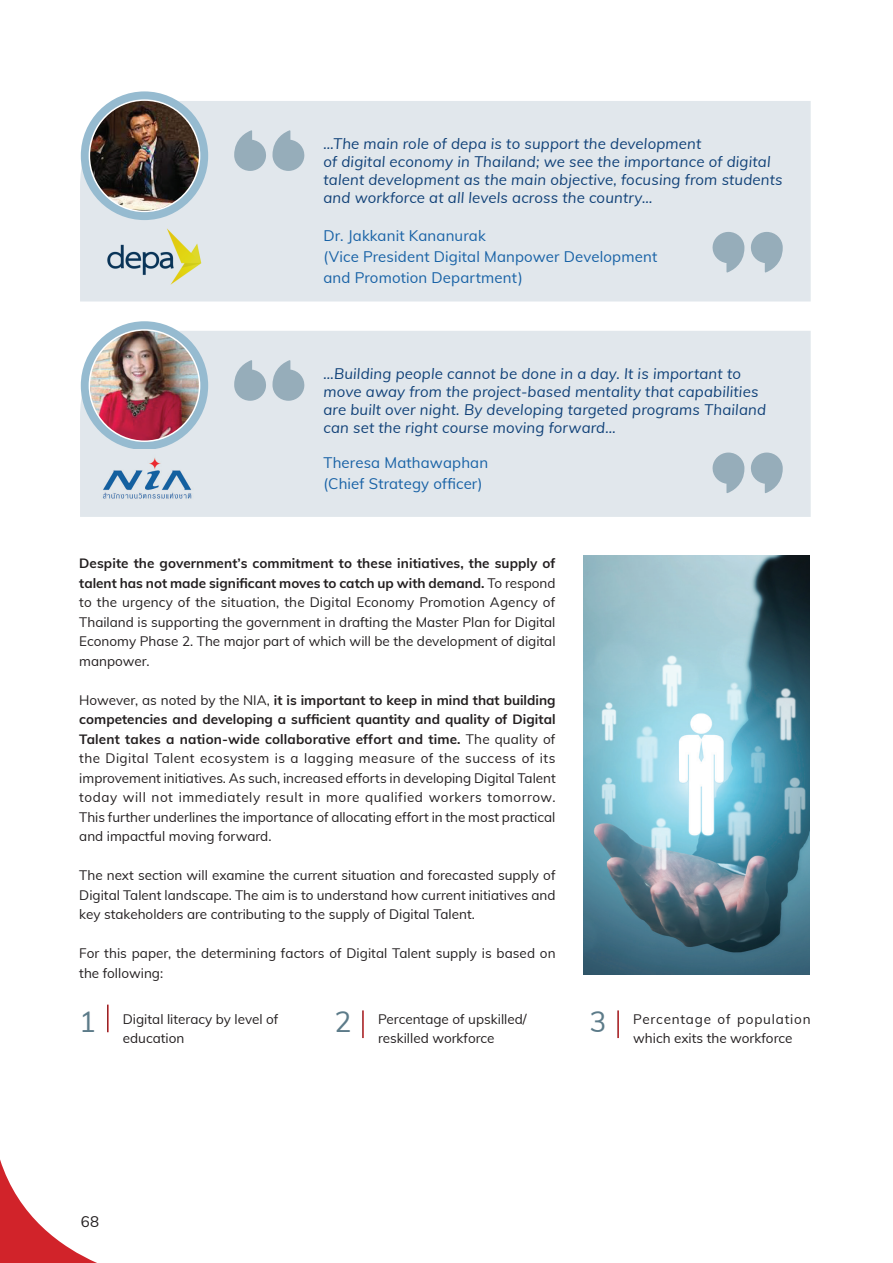
<style>
.page{position:relative;width:893px;height:1263px;background:#fff}
.page>*{position:absolute;margin:0;border:0;box-sizing:border-box;transform-origin:0 0}
.t1{font:28.5px "Muli";color:#5c7b89}
.t2{font:italic 15px/18px "Muli";letter-spacing:.01em;color:#104178}
.t3{font:15px/21px "Muli";letter-spacing:.01em;color:#1862a6}
.t4{font:15px "Muli";color:#231f20}
.t5{font:13.5px/19.5px "Muli";color:#231f20;text-align:justify}
.t6{font:13.5px/19.5px "Muli";letter-spacing:.04em;color:#231f20}
.s1{font-weight:700}
.s2{font-size:28.5px;color:#5c7b89}
</style>
<div class="page">
<svg style="left:0;top:1159px;width:97px;height:104px"></svg>
<div style="left:80px;top:101px;width:731px;height:200px;background:#e1e7ec"></div>
<div style="left:80px;top:331px;width:731px;height:186px;background:#e1e7ec"></div>
<div style="left:81px;top:91px;width:127px;height:129px;background:#96bbd0;border-radius:50%"></div>
<div style="left:81px;top:321px;width:127px;height:129px;background:#96bbd0;border-radius:50%"></div>
<svg style="left:234px;top:130px;width:71px;height:41px"></svg>
<svg style="left:234px;top:360px;width:71px;height:41px"></svg>
<svg style="left:712px;top:232px;width:32px;height:40px"></svg>
<svg style="left:750px;top:232px;width:33px;height:40px"></svg>
<svg style="left:712px;top:453px;width:32px;height:40px"></svg>
<svg style="left:750px;top:453px;width:33px;height:40px"></svg>
<img style="left:100px;top:226px;width:108px;height:61px">
<img style="left:93px;top:450px;width:109px;height:58px">
<img style="left:89px;top:100px;width:111px;height:111px">
<div style="left:89px;top:99px;width:111px;height:113px;border:2px solid #fff;border-radius:50%"></div>
<img style="left:89px;top:330px;width:111px;height:111px">
<div style="left:89px;top:329px;width:111px;height:113px;border:2px solid #fff;border-radius:50%"></div>
<img style="left:583px;top:555px;width:227px;height:419px">
<p class="t2" style="left:323px;top:134px;width:461px">…The main role of depa is to support the development<br>of digital economy in Thailand; we see the importance of digital talent development as the main objective, focusing from students and workforce at all levels across the country…</p>
<p class="t3" style="left:323px;top:224px;width:335px">Dr. Jakkanit Kananurak<br>(Vice President Digital Manpower Development and Promotion Department)</p>
<p class="t2" style="left:323px;top:364px;width:444px">…Building people cannot be done in a day. It is important to move away from the project-based mentality that capabilities are built over night. By developing targeted programs Thailand can set the right course moving forward…</p>
<p class="t3" style="left:323px;top:451px;width:166px">Theresa Mathawaphan (Chief Strategy officer)</p>
<p class="t5" style="left:79px;top:553px;width:478px"><span class="s1">Despite the government’s commitment to these initiatives, the supply of talent has not made significant moves to catch up with demand.</span> To respond to the urgency of the situation, the Digital Economy Promotion Agency of Thailand is supporting the government in drafting the Master Plan for Digital Economy Phase 2. The major part of which will be the development of digital manpower.</p>
<p class="t5" style="left:79px;top:689px;width:478px">However, as noted by the NIA, <span class="s1">it is important to keep in mind that building competencies and developing a sufficient quantity and quality of Digital Talent takes a nation-wide collaborative effort and time.</span> The quality of the Digital Talent ecosystem is a lagging measure of the success of its improvement initiatives. As such, increased efforts in developing Digital Talent today will not immediately result in more qualified workers tomorrow.<br>This further underlines the importance of allocating effort in the most practical and impactful moving forward.</p>
<p class="t5" style="left:79px;top:865px;width:478px">The next section will examine the current situation and forecasted supply of Digital Talent landscape. The aim is to understand how current initiatives and key stakeholders are contributing to the supply of Digital Talent.</p>
<p class="t5" style="left:79px;top:943px;width:478px">For this paper, the determining factors of Digital Talent supply is based on the following:</p>
<p class="t5" style="left:79px;top:1009px;width:201px"><span class="s2">1</span> Digital literacy by level of</p>
<h1 class="t1" style="left:334px;top:1000px;width:19px">2</h1>
<h1 class="t1" style="left:590px;top:1000px;width:19px">3</h1>
<p class="t5" style="left:123px;top:1028px;width:63px">education</p>
<p class="t5" style="left:378px;top:1009px;width:150px">Percentage of upskilled/ reskilled workforce</p>
<p class="t6" style="left:633px;top:1009px;width:179px">Percentage of population which exits the workforce</p>
<p class="t4" style="left:81px;top:1210px;width:20px">68</p>
</div>
